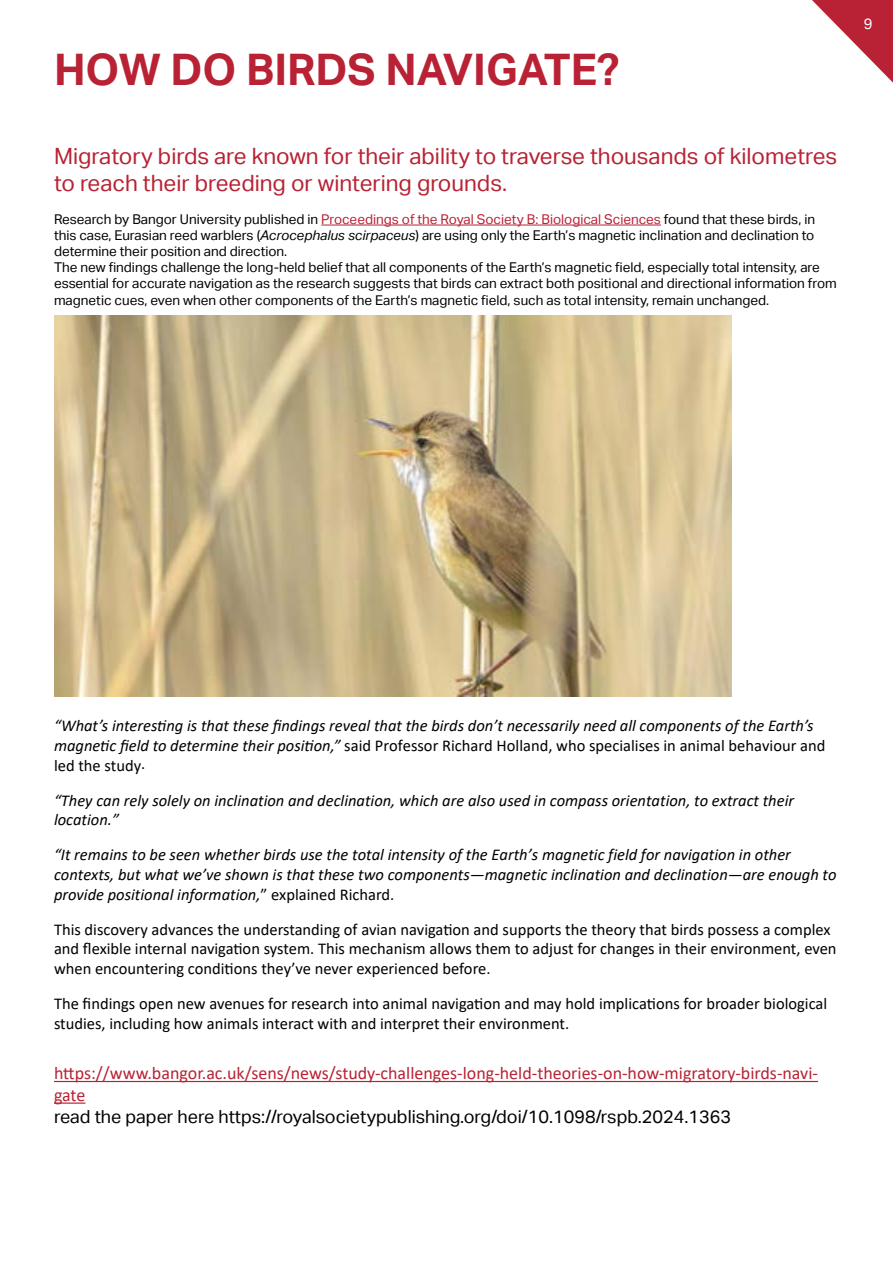
<style>
.page{position:relative;width:893px;height:1263px;background:#fff}
.page>*{position:absolute;margin:0;border:0;box-sizing:border-box;transform-origin:0 0}
.Section_heading{font:700 43.5px "Aktiv Grotesk";color:#b82234}
.t1{font:22.5px/27px "Aktiv Grotesk";color:#b82234}
.t2{font:18px/21.6px "Calibri";color:#b82234}
.t3{font:18px "Aktiv Grotesk";color:#000}
.Normal__Web{font:italic 16.5px/19.8px "Calibri";color:#000}
.Normal__Web-2{font:16.5px/19.8px "Calibri";color:#000}
.t4{font:15px "Aktiv Grotesk";color:#fff}
.t5{font:13.5px/16.2px "Aktiv Grotesk";color:#000;text-align:justify}
.s1{color:#b82234}
.s2{font-style:italic}
.s3{font-style:normal}
</style>
<div class="page">
<svg style="left:812px;top:0;width:81px;height:83px"></svg>
<hr style="left:321px;top:225px;width:340px;height:1px;background:#b82234">
<hr style="left:54px;top:1081px;width:764px;height:1px;background:#b82234">
<hr style="left:54px;top:1102px;width:31px;height:2px;background:#b82234">
<img style="left:54px;top:315px;width:677px;height:381px">
<h1 class="Section_heading" style="left:54px;top:45px;width:567px">HOW DO BIRDS NAVIGATE?</h1>
<p class="t1" style="left:54px;top:143px;width:785px">Migratory birds are known for their ability to traverse thousands of kilometres to reach their breeding or wintering grounds.</p>
<p class="t5" style="left:54px;top:211px;width:763px">Research by Bangor University published in <span class="s1">Proceedings of the Royal Society B: Biological Sciences</span> found that these birds, in this case, Eurasian reed warblers (<span class="s2">Acrocephalus scirpaceus</span>) are using only the Earth’s magnetic inclination and declination to determine their position and direction.</p>
<p class="t5" style="left:54px;top:260px;width:784px;text-align:left">The new findings challenge the long-held belief that all components of the Earth’s magnetic field, especially total intensity, are essential for accurate navigation as the research suggests that birds can extract both positional and directional information from magnetic cues, even when other components of the Earth’s magnetic field, such as total intensity, remain unchanged.</p>
<p class="t4" style="left:864px;top:15px;width:10px">9</p>
<p class="Normal__Web" style="left:54px;top:715px;width:773px">“What’s interesting is that these findings reveal that the birds don’t necessarily need all components of the Earth’s magnetic field to determine their position,” <span class="s3">said Professor Richard Holland, who specialises in animal behaviour and led the study.</span></p>
<p class="Normal__Web" style="left:54px;top:789px;width:742px">“They can rely solely on inclination and declination, which are also used in compass orientation, to extract their location.”</p>
<p class="Normal__Web" style="left:54px;top:844px;width:784px">“It remains to be seen whether birds use the total intensity of the Earth’s magnetic field for navigation in other contexts, but what we’ve shown is that these two components—magnetic inclination and declination—are enough to provide positional information,<span class="s3">” explained Richard.</span></p>
<p class="Normal__Web-2" style="left:54px;top:919px;width:784px">This discovery advances the understanding of avian navigation and supports the theory that birds possess a complex and flexible internal navigation system. This mechanism allows them to adjust for changes in their environment, even when encountering conditions they’ve never experienced before.</p>
<p class="Normal__Web-2" style="left:54px;top:993px;width:775px">The findings open new avenues for research into animal navigation and may hold implications for broader biological studies, including how animals interact with and interpret their environment.</p>
<p class="t2" style="left:54px;top:1062px;width:766px">https://www.bangor.ac.uk/sens/news/study-challenges-long-held-theories-on-how-migratory-birds-navi&shy;gate</p>
<p class="t3" style="left:54px;top:1106px;width:679px">read the paper here https://royalsocietypublishing.org/doi/10.1098/rspb.2024.1363</p>
</div>
